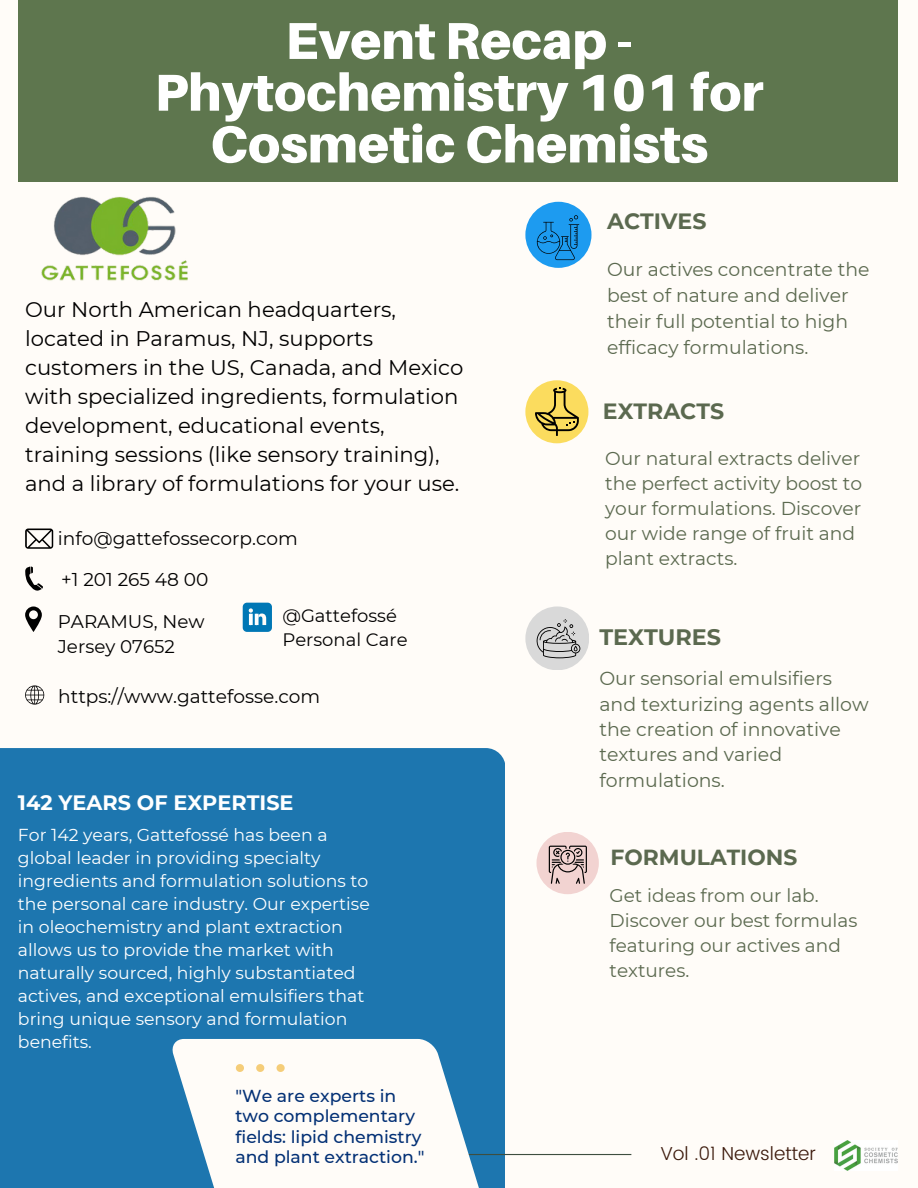
<style>
.page{position:relative;width:918px;height:1188px;background:#fffcf8}
.page>*{position:absolute;margin:0;border:0;box-sizing:border-box;transform-origin:0 0}
.t1{font:900 51.9px/51.8px "Aileron";color:#fff;text-align:center}
.t2{font:700 22.35px "Montserrat";color:#5b694f}
.t3{font:700 22.05px "Montserrat";color:#5b694f}
.t4{font:700 21.75px "Montserrat";color:#5b694f}
.t5{font:21.15px/29.1px "Montserrat";color:#000}
.t6{font:700 20.85px "Montserrat";color:#fff}
.t7{font:18.9px/25.3px "Montserrat";color:#5b694f}
.t8{font:18.75px/25.8px "Montserrat";color:#5b694f}
.t9{font:300 18.75px "Poppins";color:#3c1a0c}
.t10{font:18.6px/25px "Montserrat";color:#5b694f}
.t11{font:18.6px "Montserrat";color:#000}
.t12{font:18.45px/24.8px "Montserrat";color:#5b694f}
.t13{font:18.3px/24.9px "Montserrat";color:#000}
.t14{font:18px/24.8px "Montserrat";color:#000}
.t15{font:17.25px/23.1px "Montserrat";color:#fff}
.t16{font:500 17.25px/20.2px "Montserrat";color:#033075}
</style>
<div class="page">
<div style="left:0;top:748px;width:505px;height:440px;background:#1d76af"></div>
<hr style="left:329px;top:1154px;width:302px;height:1px;background:#3e4e40">
<img style="left:835px;top:1140px;width:63px;height:31px">
<div style="left:18px;top:0;width:880px;height:181px;background:#5e764e"></div>
<svg style="left:25px;top:685px;width:19px;height:20px"></svg>
<svg style="left:25px;top:566px;width:18px;height:25px"></svg>
<svg style="left:25px;top:606px;width:17px;height:26px"></svg>
<svg style="left:25px;top:529px;width:28px;height:20px"></svg>
<svg style="left:243px;top:603px;width:29px;height:29px"></svg>
<img style="left:41px;top:196px;width:147px;height:85px">
<div style="left:525px;top:202px;width:67px;height:66px;background:#1d9bf0;border-radius:50%"></div>
<svg style="left:536px;top:215px;width:43px;height:45px"></svg>
<div style="left:525px;top:380px;width:63px;height:63px;background:#fbdc5e;border-radius:50%"></div>
<svg style="left:535px;top:388px;width:44px;height:48px"></svg>
<div style="left:525px;top:606px;width:64px;height:64px;background:#d9d9d9;border-radius:50%"></div>
<svg style="left:537px;top:619px;width:43px;height:39px"></svg>
<div style="left:537px;top:832px;width:62px;height:62px;background:#f2d3d1;border-radius:50%"></div>
<svg style="left:549px;top:846px;width:38px;height:38px"></svg>
<svg style="left:173px;top:1039px;width:312px;height:149px"></svg>
<svg style="left:236px;top:1064px;width:8px;height:8px"></svg>
<svg style="left:256px;top:1064px;width:8px;height:8px"></svg>
<svg style="left:277px;top:1064px;width:8px;height:8px"></svg>
<p class="t1" style="left:155px;top:14px;width:610px">Event Recap -<br>Phytochemistry 101 for<br>Cosmetic Chemists</p>
<p class="t5" style="left:25px;top:295px;width:440px">Our North American headquarters, located in Paramus, NJ, supports customers in the US, Canada, and Mexico with specialized ingredients, formulation development, educational events, training sessions (like sensory training), and a library of formulations for your use.</p>
<p class="t11" style="left:58px;top:527px;width:242px">info@gattefossecorp.com</p>
<p class="t11" style="left:61px;top:568px;width:149px">+1 201 265 48 00</p>
<p class="t13" style="left:58px;top:609px;width:148px">PARAMUS, New<br>Jersey 07652</p>
<p class="t14" style="left:282px;top:603px;width:127px">@Gattefossé<br>Personal Care</p>
<p class="t11" style="left:58px;top:685px;width:264px">https://www.gattefosse.com</p>
<p class="t6" style="left:18px;top:790px;width:277px">142 YEARS OF EXPERTISE</p>
<p class="t15" style="left:18px;top:823px;width:353px">For 142 years, Gattefossé has been a global leader in providing specialty ingredients and formulation solutions to the personal care industry. Our expertise in oleochemistry and plant extraction allows us to provide the market with naturally sourced, highly substantiated actives, and exceptional emulsifiers that bring unique sensory and formulation benefits.</p>
<p class="t16" style="left:235px;top:1086px;width:191px">"We are experts in two complementary fields: lipid chemistry and plant extraction."</p>
<p class="t3" style="left:607px;top:208px;width:101px">ACTIVES</p>
<p class="t8" style="left:607px;top:257px;width:264px">Our actives concentrate the best of nature and deliver their full potential to high efficacy formulations.</p>
<p class="t3" style="left:603px;top:397px;width:123px">EXTRACTS</p>
<p class="t10" style="left:605px;top:446px;width:259px">Our natural extracts deliver the perfect activity boost to your formulations. Discover our wide range of fruit and plant extracts.</p>
<p class="t2" style="left:599px;top:623px;width:123px">TEXTURES</p>
<p class="t7" style="left:599px;top:666px;width:271px">Our sensorial emulsifiers and texturizing agents allow the creation of innovative textures and varied formulations.</p>
<p class="t4" style="left:611px;top:844px;width:188px">FORMULATIONS</p>
<p class="t12" style="left:610px;top:883px;width:249px">Get ideas from our lab.<br>Discover our best formulas featuring our actives and textures.</p>
<p class="t9" style="left:660px;top:1142px;width:157px">Vol .01 Newsletter</p>
</div>
